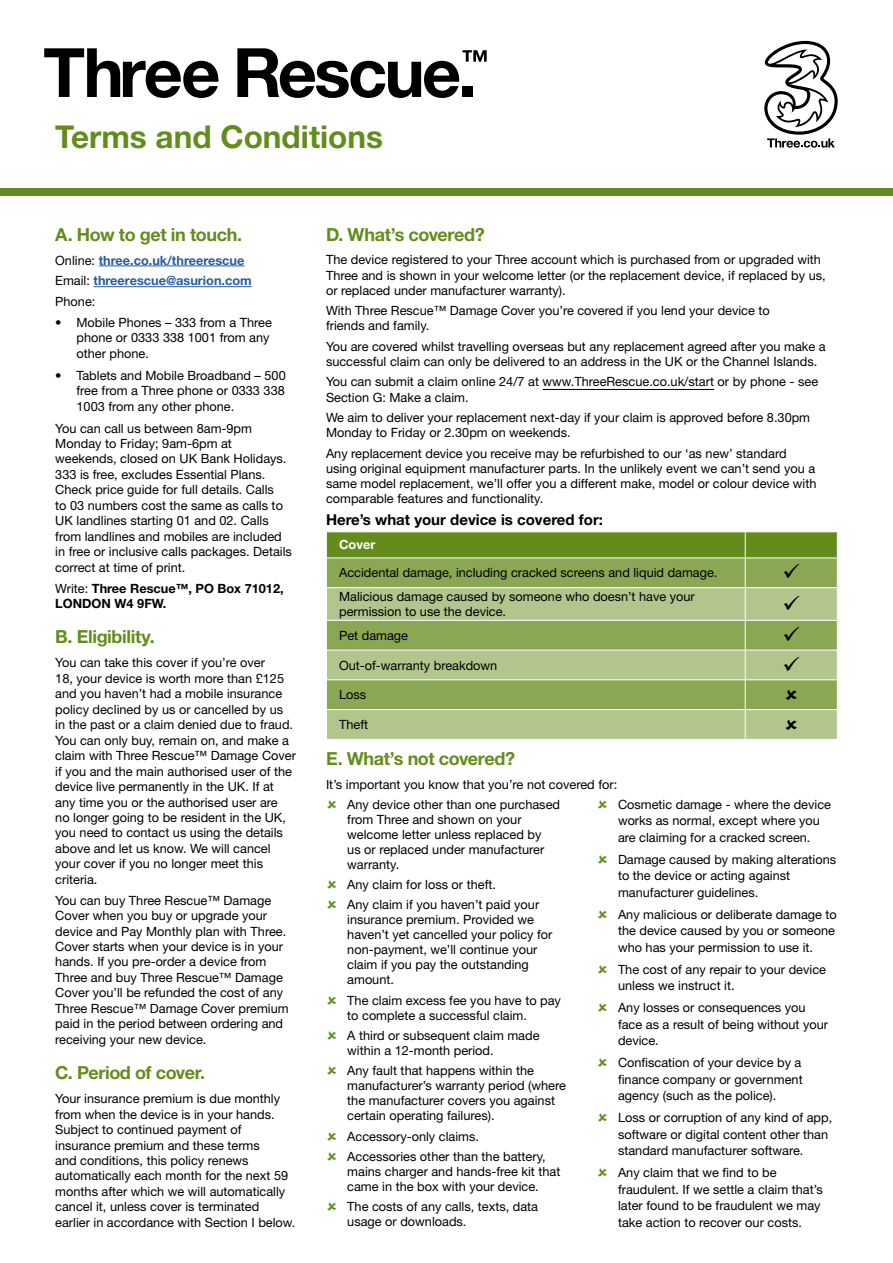
<style>
.page{position:relative;width:893px;height:1263px;background:#fff}
.page>*{position:absolute;margin:0;border:0;box-sizing:border-box;transform-origin:0 0}
.t1{font:700 31.5px "Helvetica Neue LT Std";color:#638c1c}
.t2{font:700 18px "Helvetica Neue LT Std";letter-spacing:-.02em;color:#638c1c}
.t3{font:700 15px "Helvetica Neue LT Std";color:#000}
.t4{font:12.75px/15.5px "Helvetica Neue LT Std";color:#000}
.t5{font:700 12.75px/20.9px "Helvetica Neue LT Std";color:#275b9b}
.t6{font:700 12.75px/15.5px "Helvetica Neue LT Std";color:#000}
.t7{font:700 12.75px "Helvetica Neue LT Std";color:#fff}
.s1{font-weight:400;color:#000}
.s2{font-weight:400}
</style>
<div class="page">
<hr style="left:543px;top:389px;width:171px;height:1px;background:#000">
<svg style="left:327px;top:588px;width:510px;height:151px;background:#a2ba77"></svg>
<hr style="left:326px;top:620px;width:419px;height:1px;background:#fff">
<hr style="left:745px;top:620px;width:93px;height:1px;background:#fff">
<hr style="left:326px;top:650px;width:419px;height:1px;background:#fff">
<hr style="left:745px;top:650px;width:93px;height:1px;background:#fff">
<hr style="left:326px;top:679px;width:419px;height:1px;background:#fff">
<hr style="left:745px;top:679px;width:93px;height:1px;background:#fff">
<hr style="left:326px;top:709px;width:419px;height:1px;background:#fff">
<hr style="left:745px;top:709px;width:93px;height:1px;background:#fff">
<hr style="left:745px;top:588px;width:1px;height:32px;background:#fff">
<svg style="left:326px;top:621px;width:1px;height:88px"></svg>
<svg style="left:745px;top:621px;width:1px;height:118px"></svg>
<hr style="left:99px;top:266px;width:145px;height:1px;background:#275b9b">
<hr style="left:94px;top:286px;width:158px;height:1px;background:#275b9b">
<div style="left:0;top:188px;width:893px;height:8px;background:#638c1c"></div>
<svg style="left:764px;top:41px;width:74px;height:107px"></svg>
<svg style="left:44px;top:48px;width:175px;height:50px"></svg>
<svg style="left:237px;top:48px;width:250px;height:50px"></svg>
<svg style="left:786px;top:690px;width:11px;height:10px"></svg>
<svg style="left:786px;top:719px;width:11px;height:11px"></svg>
<svg style="left:326px;top:532px;width:512px;height:55px;background:#7b9d3f"></svg>
<svg style="left:784px;top:595px;width:15px;height:15px"></svg>
<svg style="left:784px;top:626px;width:15px;height:15px"></svg>
<svg style="left:784px;top:656px;width:15px;height:15px"></svg>
<h1 class="t1" style="left:55px;top:117px;width:329px">Terms and Conditions</h1>
<h2 class="t2" style="left:55px;top:223px;width:188px">A. How to get in touch.</h2>
<p class="t5" style="left:55px;top:249px;width:198px"><span class="s1">Online:</span> three.co.uk/threerescue<br><span class="s1">Email:</span> threerescue@asurion.com<br><span class="s1">Phone:</span></p>
<p class="t4" style="left:77px;top:315px;width:197px;text-indent:-21px">• Mobile Phones – 333 from a Three phone or 0333 338 1001 from any other phone.</p>
<p class="t4" style="left:77px;top:367px;width:211px;text-align:justify;text-indent:-21px">• Tablets and Mobile Broadband – 500 free from a Three phone or 0333 338<br>1003 from any other phone.</p>
<p class="t4" style="left:55px;top:420px;width:238px">You can call us between 8am-9pm Monday to Friday; 9am-6pm at weekends, closed on UK Bank Holidays.<br>333 is free, excludes Essential Plans.<br>Check price guide for full details. Calls<br>to 03 numbers cost the same as calls to UK landlines starting 01 and 02. Calls from landlines and mobiles are included in free or inclusive calls packages. Details correct at time of print.</p>
<p class="t6" style="left:55px;top:580px;width:230px"><span class="s2">Write:</span> Three Rescue™, PO Box 71012,<br>LONDON W4 9FW.</p>
<h2 class="t2" style="left:55px;top:626px;width:101px">B. Eligibility.</h2>
<p class="t4" style="left:55px;top:655px;width:242px">You can take this cover if you’re over<br>18, your device is worth more than £125 and you haven’t had a mobile insurance policy declined by us or cancelled by us in the past or a claim denied due to fraud.<br>You can only buy, remain on, and make a claim with Three Rescue™ Damage Cover if you and the main authorised user of the device live permanently in the UK. If at any time you or the authorised user are<br>no longer going to be resident in the UK, you need to contact us using the details above and let us know. We will cancel your cover if you no longer meet this criteria.</p>
<p class="t4" style="left:55px;top:892px;width:235px">You can buy Three Rescue™ Damage Cover when you buy or upgrade your device and Pay Monthly plan with Three.<br>Cover starts when your device is in your hands. If you pre-order a device from Three and buy Three Rescue™ Damage Cover you’ll be refunded the cost of any Three Rescue™ Damage Cover premium paid in the period between ordering and receiving your new device.</p>
<h2 class="t2" style="left:55px;top:1061px;width:151px">C. Period of cover.</h2>
<p class="t4" style="left:55px;top:1091px;width:242px">Your insurance premium is due monthly from when the device is in your hands.<br>Subject to continued payment of insurance premium and these terms<br>and conditions, this policy renews automatically each month for the next 59 months after which we will automatically cancel it, unless cover is terminated earlier in accordance with Section I below.</p>
<h2 class="t2" style="left:326px;top:223px;width:160px">D. What’s covered?</h2>
<p class="t4" style="left:326px;top:252px;width:501px">The device registered to your Three account which is purchased from or upgraded with<br>Three and is shown in your welcome letter (or the replacement device, if replaced by us, or replaced under manufacturer warranty).</p>
<p class="t4" style="left:326px;top:303px;width:445px">With Three Rescue™ Damage Cover you’re covered if you lend your device to friends and family.</p>
<p class="t4" style="left:326px;top:339px;width:501px">You are covered whilst travelling overseas but any replacement agreed after you make a successful claim can only be delivered to an address in the UK or the Channel Islands.</p>
<p class="t4" style="left:326px;top:374px;width:494px">You can submit a claim online 24/7 at www.ThreeRescue.co.uk/start or by phone - see<br>Section G: Make a claim.</p>
<p class="t4" style="left:326px;top:410px;width:486px">We aim to deliver your replacement next-day if your claim is approved before 8.30pm<br>Monday to Friday or 2.30pm on weekends.</p>
<p class="t4" style="left:326px;top:445px;width:492px">Any replacement device you receive may be refurbished to our ‘as new’ standard using original equipment manufacturer parts. In the unlikely event we can’t send you a same model replacement, we’ll offer you a different make, model or colour device with comparable features and functionality.</p>
<p class="t3" style="left:326px;top:511px;width:278px">Here’s what your device is covered for:</p>
<p class="t7" style="left:339px;top:537px;width:38px">Cover</p>
<p class="t4" style="left:339px;top:565px;width:380px">Accidental damage, including cracked screens and liquid damage.</p>
<p class="t4" style="left:339px;top:589px;width:357px;line-height:15px">Malicious damage caused by someone who doesn’t have your permission to use the device.</p>
<p class="t4" style="left:339px;top:627px;width:70px">Pet damage</p>
<p class="t4" style="left:339px;top:657px;width:160px">Out-of-warranty breakdown</p>
<p class="t4" style="left:339px;top:687px;width:29px">Loss</p>
<p class="t4" style="left:339px;top:717px;width:31px">Theft</p>
<h2 class="t2" style="left:326px;top:748px;width:191px">E. What’s not covered?</h2>
<p class="t4" style="left:326px;top:776px;width:293px">It’s important you know that you’re not covered for:</p>
<p class="t4" style="left:347px;top:796px;width:214px;line-height:15px">Any device other than one purchased from Three and shown on your welcome letter unless replaced by<br>us or replaced under manufacturer warranty.</p>
<p class="t4" style="left:347px;top:874px;width:194px;line-height:20.2px">Any claim for loss or theft.<br>Any claim if you haven’t paid your</p>
<p class="t4" style="left:347px;top:912px;width:207px;line-height:15px">insurance premium. Provided we haven’t yet cancelled your policy for non-payment, we’ll continue your claim if you pay the outstanding amount.</p>
<p class="t4" style="left:347px;top:992px;width:215px;line-height:15px">The claim excess fee you have to pay to complete a successful claim.</p>
<p class="t4" style="left:347px;top:1028px;width:194px;line-height:15px">A third or subsequent claim made within a 12-month period.</p>
<p class="t4" style="left:347px;top:1063px;width:220px;line-height:15px">Any fault that happens within the manufacturer’s warranty period (where the manufacturer covers you against certain operating failures).</p>
<p class="t4" style="left:347px;top:1126px;width:200px;line-height:20.2px">Accessory-only claims.<br>Accessories other than the battery,</p>
<p class="t4" style="left:347px;top:1163px;width:215px;line-height:15px">mains charger and hands-free kit that came in the box with your device.</p>
<p class="t4" style="left:347px;top:1199px;width:192px;line-height:15px">The costs of any calls, texts, data usage or downloads.</p>
<p class="t4" style="left:618px;top:796px;width:215px;line-height:16.5px">Cosmetic damage - where the device works as normal, except where you are claiming for a cracked screen.</p>
<p class="t4" style="left:618px;top:851px;width:220px;line-height:16.5px">Damage caused by making alterations to the device or acting against manufacturer guidelines.</p>
<p class="t4" style="left:618px;top:906px;width:220px;line-height:16.5px">Any malicious or deliberate damage to the device caused by you or someone who has your permission to use it.</p>
<p class="t4" style="left:618px;top:961px;width:210px;line-height:16.5px">The cost of any repair to your device unless we instruct it.</p>
<p class="t4" style="left:618px;top:999px;width:212px;line-height:16.5px">Any losses or consequences you face as a result of being without your device.</p>
<p class="t4" style="left:618px;top:1054px;width:186px;line-height:16.5px;text-align:justify">Confiscation of your device by a finance company or government agency (such as the police).</p>
<p class="t4" style="left:618px;top:1109px;width:216px;line-height:16.5px">Loss or corruption of any kind of app, software or digital content other than standard manufacturer software.</p>
<p class="t4" style="left:618px;top:1164px;width:206px;line-height:16.5px">Any claim that we find to be fraudulent. If we settle a claim that’s later found to be fraudulent we may take action to recover our costs.</p>
</div>
